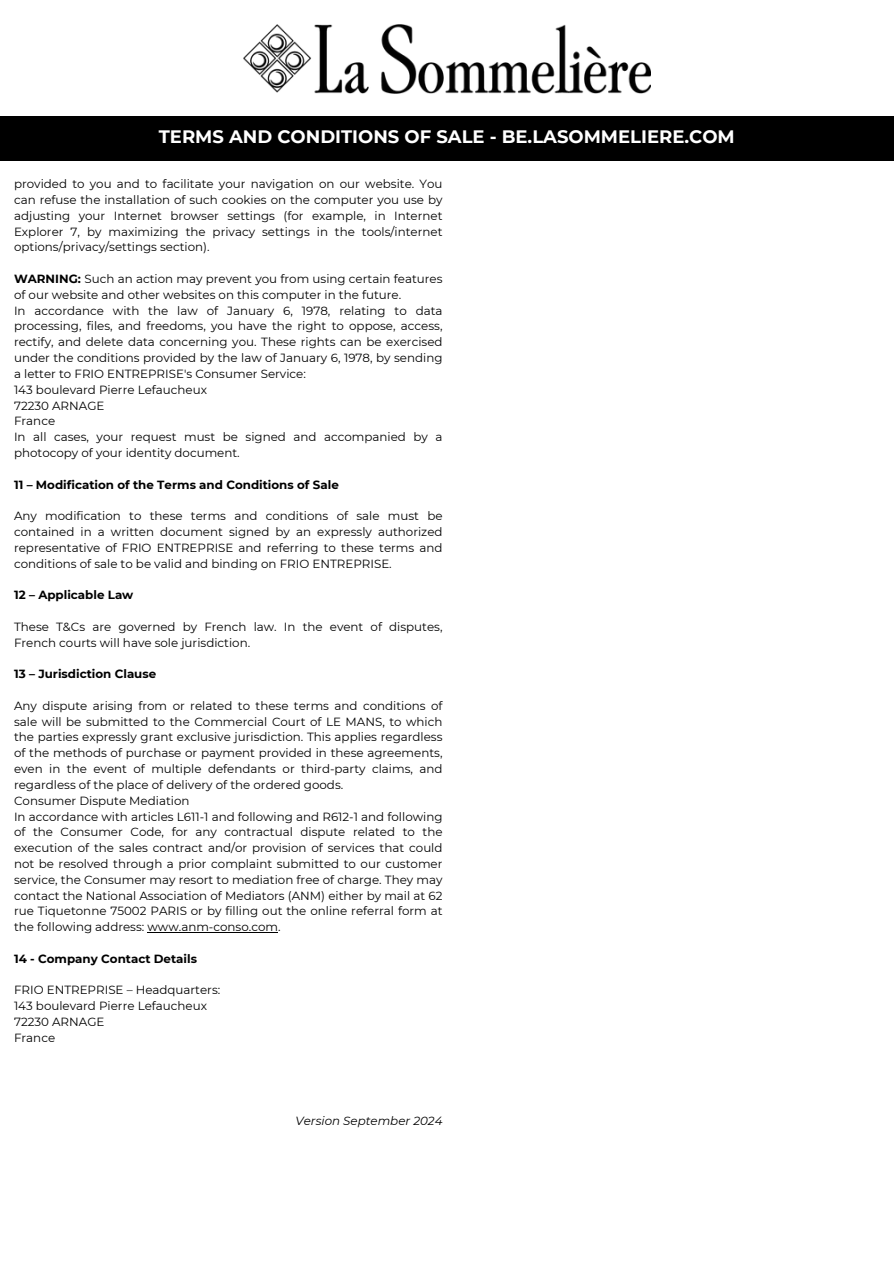
<style>
.page{position:relative;width:894px;height:1264px;background:#fff}
.page>*{position:absolute;margin:0;border:0;box-sizing:border-box;transform-origin:0 0}
.t1{font:700 18px "Montserrat";color:#fff}
.t2{font:11.85px/15.8px "Montserrat";color:#000;text-align:justify}
.t3{font:700 11.85px "Montserrat";color:#000}
.t4{font:italic 11.85px "Montserrat";color:#000}
.s1{font-weight:700}
</style>
<div class="page">
<div style="left:0;top:116px;width:893px;height:44px;background:#000"></div>
<img style="left:244px;top:25px;width:406px;height:68px">
<hr style="left:147px;top:932px;width:131px;height:1px;background:#000">
<p class="t1" style="left:159px;top:126px;width:577px">TERMS AND CONDITIONS OF SALE - BE.LASOMMELIERE.COM</p>
<p class="t2" style="left:14px;top:176px;width:430px">provided to you and to facilitate your navigation on our website. You can refuse the installation of such cookies on the computer you use by adjusting your Internet browser settings (for example, in Internet Explorer 7, by maximizing the privacy settings in the tools/internet options/privacy/settings section).</p>
<p class="t2" style="left:14px;top:271px;width:430px"><span class="s1">WARNING:</span> Such an action may prevent you from using certain features of our website and other websites on this computer in the future.</p>
<p class="t2" style="left:14px;top:302px;width:430px">In accordance with the law of January 6, 1978, relating to data processing, files, and freedoms, you have the right to oppose, access, rectify, and delete data concerning you. These rights can be exercised under the conditions provided by the law of January 6, 1978, by sending a letter to FRIO ENTREPRISE's Consumer Service:</p>
<p class="t2" style="left:14px;top:381px;width:194px">143 boulevard Pierre Lefaucheux</p>
<p class="t2" style="left:14px;top:397px;width:92px">72230 ARNAGE</p>
<p class="t2" style="left:14px;top:413px;width:43px">France</p>
<p class="t2" style="left:14px;top:429px;width:430px">In all cases, your request must be signed and accompanied by a photocopy of your identity document.</p>
<h2 class="t3" style="left:14px;top:477px;width:326px">11 – Modification of the Terms and Conditions of Sale</h2>
<p class="t2" style="left:14px;top:508px;width:430px">Any modification to these terms and conditions of sale must be contained in a written document signed by an expressly authorized representative of FRIO ENTREPRISE and referring to these terms and conditions of sale to be valid and binding on FRIO ENTREPRISE.</p>
<h2 class="t3" style="left:14px;top:587px;width:121px">12 – Applicable Law</h2>
<p class="t2" style="left:14px;top:618px;width:430px">These T&amp;Cs are governed by French law. In the event of disputes,<br>French courts will have sole jurisdiction.</p>
<h2 class="t3" style="left:14px;top:666px;width:144px">13 – Jurisdiction Clause</h2>
<p class="t2" style="left:14px;top:697px;width:430px">Any dispute arising from or related to these terms and conditions of sale will be submitted to the Commercial Court of LE MANS, to which the parties expressly grant exclusive jurisdiction. This applies regardless of the methods of purchase or payment provided in these agreements, even in the event of multiple defendants or third-party claims, and regardless of the place of delivery of the ordered goods.</p>
<p class="t2" style="left:14px;top:792px;width:177px">Consumer Dispute Mediation</p>
<p class="t2" style="left:14px;top:808px;width:430px">In accordance with articles L611-1 and following and R612-1 and following of the Consumer Code, for any contractual dispute related to the execution of the sales contract and/or provision of services that could not be resolved through a prior complaint submitted to our customer service, the Consumer may resort to mediation free of charge. They may contact the National Association of Mediators (ANM) either by mail at 62 rue Tiquetonne 75002 PARIS or by filling out the online referral form at the following address: www.anm-conso.com.</p>
<h2 class="t3" style="left:14px;top:951px;width:184px">14 - Company Contact Details</h2>
<p class="t2" style="left:14px;top:982px;width:208px">FRIO ENTREPRISE – Headquarters:</p>
<p class="t2" style="left:14px;top:998px;width:194px">143 boulevard Pierre Lefaucheux</p>
<p class="t2" style="left:14px;top:1013px;width:92px">72230 ARNAGE</p>
<p class="t2" style="left:14px;top:1029px;width:43px">France</p>
<p class="t4" style="left:295px;top:1113px;width:148px">Version September 2024</p>
</div>
